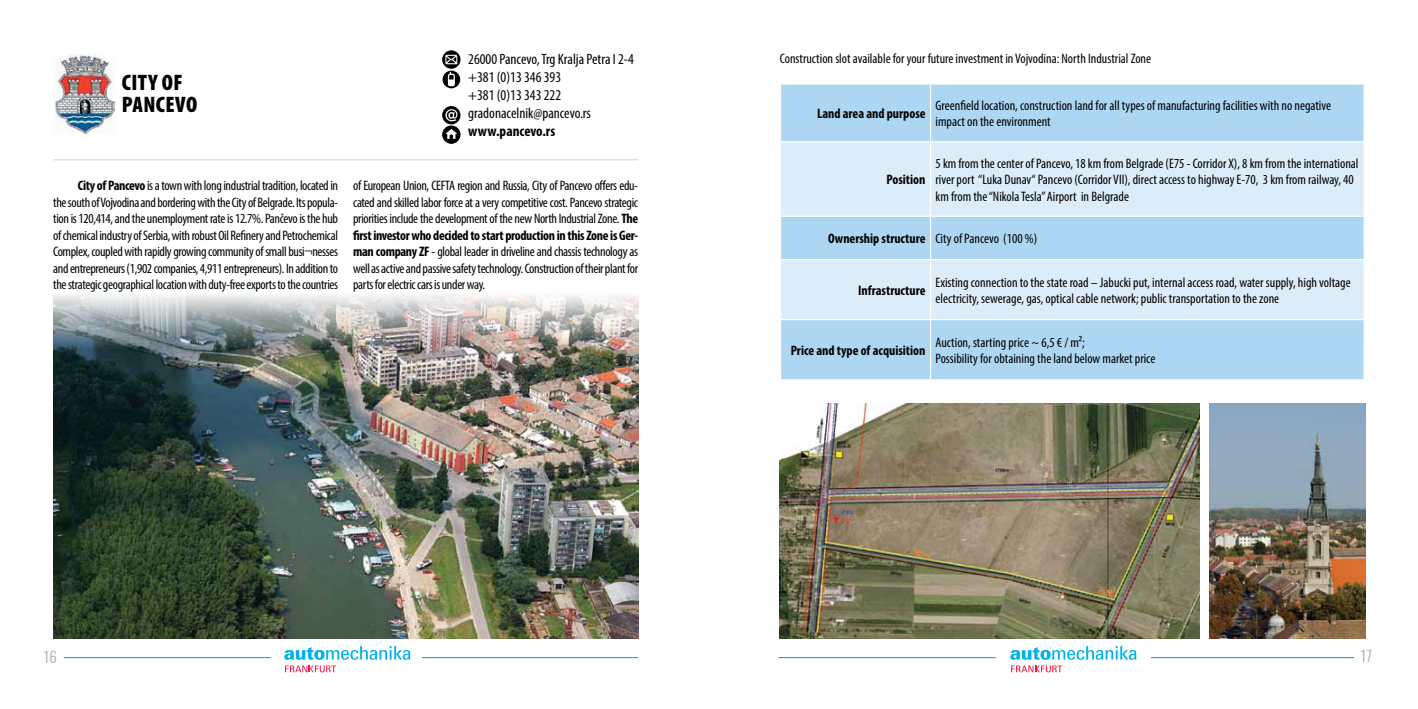
<style>
.page{position:relative;width:1418px;height:709px;background:#fff}
.page>*{position:absolute;margin:0;border:0;box-sizing:border-box;transform-origin:0 0}
.t1{font:900 condensed 22.5px/22.5px "Myriad Pro";letter-spacing:.02em;color:#000}
.t2{font:condensed 15px/18px "Myriad Pro";color:#000}
.t3{font:700 condensed 15px "Myriad Pro";color:#000}
.t4{font:300 15px "Oswald";color:#a7a9ac}
.t5{font:condensed 13.75px/16.5px "Myriad Pro";color:#000}
.t6{font:700 condensed 13.75px "Myriad Pro";color:#000}
.s1{font-weight:700}
</style>
<div class="page">
<img style="left:53px;top:294px;width:585px;height:344px">
<div style="left:781px;top:85px;width:582px;height:294px;background:#acd6f2"></div>
<svg style="left:781px;top:142px;width:582px;height:177px;background:#d0e6f7"></svg>
<hr style="left:929px;top:85px;width:2px;height:56px;background:#fff">
<hr style="left:780px;top:141px;width:150px;height:1px;background:#fff">
<hr style="left:930px;top:141px;width:434px;height:1px;background:#fff">
<hr style="left:929px;top:142px;width:2px;height:74px;background:#fff">
<hr style="left:780px;top:216px;width:150px;height:1px;background:#fff">
<hr style="left:930px;top:216px;width:434px;height:1px;background:#fff">
<hr style="left:929px;top:217px;width:2px;height:42px;background:#fff">
<hr style="left:780px;top:259px;width:150px;height:1px;background:#fff">
<hr style="left:930px;top:259px;width:434px;height:1px;background:#fff">
<hr style="left:929px;top:260px;width:2px;height:59px;background:#fff">
<hr style="left:780px;top:319px;width:150px;height:1px;background:#fff">
<hr style="left:930px;top:319px;width:434px;height:1px;background:#fff">
<hr style="left:929px;top:320px;width:2px;height:59px;background:#fff">
<img style="left:53px;top:53px;width:61px;height:82px">
<img style="left:1209px;top:403px;width:156px;height:235px">
<img style="left:780px;top:404px;width:419px;height:234px">
<svg style="left:442px;top:71px;width:18px;height:17px"></svg>
<svg style="left:442px;top:107px;width:18px;height:17px"></svg>
<div style="left:442px;top:106px;width:18px;height:18px;border:1px solid #000;border-radius:50%"></div>
<svg style="left:445px;top:109px;width:12px;height:12px"></svg>
<div style="left:442px;top:126px;width:18px;height:17px;background:#000;border-radius:50%"></div>
<div style="left:442px;top:126px;width:18px;height:17px;border:1px solid #000;border-radius:50%"></div>
<svg style="left:445px;top:129px;width:12px;height:10px"></svg>
<svg style="left:442px;top:51px;width:18px;height:17px"></svg>
<div style="left:442px;top:51px;width:18px;height:17px;border:1px solid #000;border-radius:50%"></div>
<svg style="left:445px;top:55px;width:12px;height:9px"></svg>
<hr style="left:64px;top:657px;width:207px;height:1px;background:#0095da">
<hr style="left:422px;top:657px;width:216px;height:1px;background:#0095da">
<svg style="left:284px;top:646px;width:126px;height:26px"></svg>
<hr style="left:1150px;top:657px;width:204px;height:1px;background:#0095da">
<hr style="left:778px;top:657px;width:217px;height:1px;background:#0095da">
<svg style="left:1010px;top:646px;width:126px;height:26px"></svg>
<hr style="left:53px;top:159px;width:585px;height:1px;background:#6d6e71">
<h1 class="t1" style="left:122px;top:71px;width:76px">CITY OF<br>PANCEVO</h1>
<p class="t2" style="left:468px;top:50px;width:167px">26000 Pancevo, Trg Kralja Petra I 2-4 +381 (0)13 346 393<br>+381 (0)13 343 222 gradonacelnik@pancevo.rs</p>
<p class="t3" style="left:468px;top:122px;width:88px">www.pancevo.rs</p>
<p class="t5" style="left:53px;top:177px;width:286px;text-align:justify;text-indent:25px"><span class="s1">City of Pancevo</span> is a town with long industrial tradition, located in the south of Vojvodina and bordering with the City of Belgrade. Its popula&shy;tion is 120,414, and the unemployment rate is 12.7%. Pančevo is the hub of chemical industry of Serbia, with robust Oil Refinery and Petrochemical Complex, coupled with rapidly growing community of small busi¬nesses and entrepreneurs (1,902 companies, 4,911 entrepreneurs). In addition to the strategic geographical location with duty-free exports to the countries</p>
<p class="t5" style="left:353px;top:177px;width:286px;text-align:justify">of European Union, CEFTA region and Russia, City of Pancevo offers edu&shy;cated and skilled labor force at a very competitive cost. Pancevo strategic priorities include the development of the new North Industrial Zone. <span class="s1">The first investor who decided to start production in this Zone is Ger&shy;man company ZF</span> - global leader in driveline and chassis technology as well as active and passive safety technology. Construction of their plant for parts for electric cars is under way.</p>
<p class="t5" style="left:780px;top:51px;width:373px">Construction slot available for your future investment in Vojvodina: North Industrial Zone</p>
<p class="t6" style="left:817px;top:105px;width:110px">Land area and purpose</p>
<p class="t5" style="left:935px;top:97px;width:397px">Greenfield location, construction land for all types of manufacturing facilities with no negative impact on the environment</p>
<p class="t5" style="left:935px;top:155px;width:424px">5 km from the center of Pancevo, 18 km from Belgrade (E75 - Corridor X), 8 km from the international river port “Luka Dunav“ Pancevo (Corridor VII), direct access to highway E-70, 3 km from railway, 40 km from the “Nikola Tesla” Airport in Belgrade</p>
<p class="t5" style="left:828px;top:230px;width:210px"><span class="s1">Ownership structure</span> City of Pancevo (100 %)</p>
<p class="t6" style="left:858px;top:281px;width:69px">Infrastructure</p>
<p class="t5" style="left:935px;top:273px;width:417px">Existing connection to the state road – Jabucki put, internal access road, water supply, high voltage electricity, sewerage, gas, optical cable network; public transportation to the zone</p>
<p class="t6" style="left:790px;top:342px;width:136px">Price and type of acquisition</p>
<p class="t5" style="left:935px;top:334px;width:221px">Auction, starting price ~ 6,5 € / m²;<br>Possibility for obtaining the land below market price</p>
<p class="t6" style="left:886px;top:171px;width:41px">Position</p>
<p class="t4" style="left:44px;top:644px;width:14px">16</p>
<p class="t4" style="left:1360px;top:642px;width:13px">17</p>
</div>
